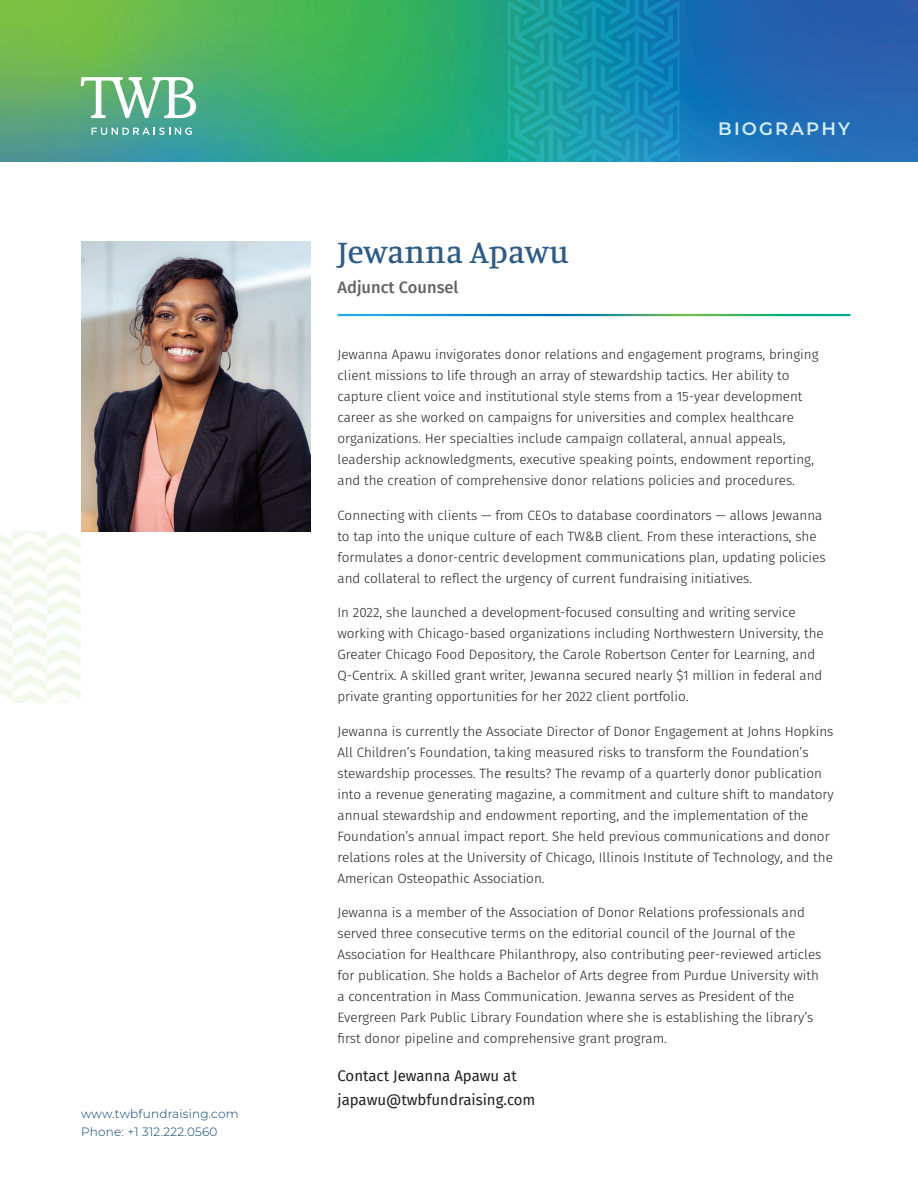
<style>
.page{position:relative;width:918px;height:1188px;background:#fff}
.page>*{position:absolute;margin:0;border:0;box-sizing:border-box;transform-origin:0 0}
.t1{font:500 33px "Manuale";color:#2f5c86}
.t2{font:600 18px "Montserrat";letter-spacing:.12em;color:#d4ecf7}
.t3{font:500 16.5px "Fira Sans";color:#636366}
.t4{font:15px "Fira Sans";color:#231f20}
.t5{font:300 13.5px/21px "Fira Sans";color:#231f20}
.t6{font:300 12px/18px "Montserrat";letter-spacing:.02em;color:#003d6a}
</style>
<div class="page">
<img style="left:0;top:0;width:918px;height:162px">
<img style="left:81px;top:242px;width:229px;height:290px">
<svg style="left:508px;top:0;width:172px;height:162px;background:#1896ad"></svg>
<svg style="left:0;top:532px;width:81px;height:170px"></svg>
<svg style="left:92px;top:128px;width:100px;height:7px"></svg>
<svg style="left:81px;top:77px;width:115px;height:41px"></svg>
<p class="t6" style="left:81px;top:1104px;width:159px">www.twbfundraising.com<br>Phone: +1 312.222.0560</p>
<p class="t1" style="left:338px;top:231px;width:233px">Jewanna Apawu</p>
<p class="t3" style="left:338px;top:274px;width:123px">Adjunct Counsel</p>
<p class="t2" style="left:718px;top:116px;width:133px">BIOGRAPHY</p>
<p class="t5" style="left:338px;top:344px;width:483px">Jewanna Apawu invigorates donor relations and engagement programs, bringing client missions to life through an array of stewardship tactics. Her ability to capture client voice and institutional style stems from a 15-year development career as she worked on campaigns for universities and complex healthcare organizations. Her specialties include campaign collateral, annual appeals, leadership acknowledgments, executive speaking points, endowment reporting, and the creation of comprehensive donor relations policies and procedures.</p>
<p class="t5" style="left:338px;top:504px;width:490px">Connecting with clients — from CEOs to database coordinators — allows Jewanna to tap into the unique culture of each TW&amp;B client. From these interactions, she formulates a donor-centric development communications plan, updating policies and collateral to reflect the urgency of current fundraising initiatives.</p>
<p class="t5" style="left:338px;top:602px;width:488px">In 2022, she launched a development-focused consulting and writing service working with Chicago-based organizations including Northwestern University, the Greater Chicago Food Depository, the Carole Robertson Center for Learning, and Q-Centrix. A skilled grant writer, Jewanna secured nearly $1 million in federal and private granting opportunities for her 2022 client portfolio.</p>
<p class="t5" style="left:338px;top:720px;width:498px">Jewanna is currently the Associate Director of Donor Engagement at Johns Hopkins All Children’s Foundation, taking measured risks to transform the Foundation’s stewardship processes. The results? The revamp of a quarterly donor publication into a revenue generating magazine, a commitment and culture shift to mandatory annual stewardship and endowment reporting, and the implementation of the Foundation’s annual impact report. She held previous communications and donor relations roles at the University of Chicago, Illinois Institute of Technology, and the American Osteopathic Association.</p>
<p class="t5" style="left:338px;top:902px;width:486px">Jewanna is a member of the Association of Donor Relations professionals and served three consecutive terms on the editorial council of the Journal of the Association for Healthcare Philanthropy, also contributing peer-reviewed articles for publication. She holds a Bachelor of Arts degree from Purdue University with a concentration in Mass Communication. Jewanna serves as President of the Evergreen Park Public Library Foundation where she is establishing the library’s first donor pipeline and comprehensive grant program.</p>
<p class="t4" style="left:338px;top:1064px;width:181px">Contact Jewanna Apawu at</p>
<p class="t4" style="left:338px;top:1088px;width:199px">japawu@twbfundraising.com</p>
</div>
